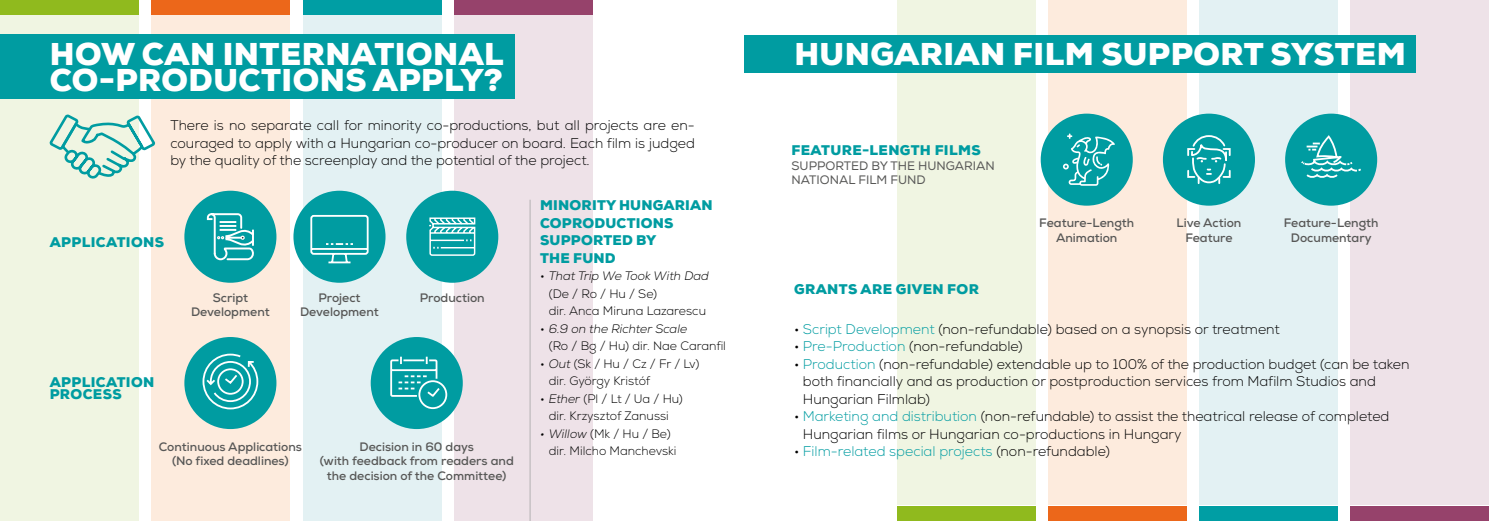
<style>
.page{position:relative;width:1489px;height:521px;background:#fff}
.page>*{position:absolute;margin:0;border:0;box-sizing:border-box;transform-origin:0 0}
.t1{font:900 31.5px/26.2px "Nexa";letter-spacing:.015em;color:#fff}
.t2{font:300 14px/17.5px "Nexa";color:#000}
.t3{font:900 14px/17.5px "Nexa";letter-spacing:.025em;color:#009ca1}
.t4{font:300 14px "Nexa";color:#009ca1}
.t5{font:700 12.25px/14.7px "Nexa";color:#575756;text-align:center}
.t6{font:300 12.25px/17.5px "Nexa";color:#000}
.t7{font:12.25px/14.7px "Nexa";color:#575756}
.s1{font-style:italic}
.s2{color:#009ca1}
.s3{color:#000}
</style>
<div class="page">
<div style="left:896px;top:0;width:139px;height:505px;background:#f0f5e2"></div>
<div style="left:1199px;top:0;width:139px;height:505px;background:#e3f1f3"></div>
<div style="left:1350px;top:0;width:138px;height:505px;background:#eee2e8"></div>
<div style="left:1048px;top:0;width:138px;height:505px;background:#fdebdd"></div>
<div style="left:0;top:15px;width:139px;height:506px;background:#f0f5e2"></div>
<div style="left:302px;top:15px;width:139px;height:506px;background:#e3f1f3"></div>
<div style="left:454px;top:15px;width:138px;height:506px;background:#eee2e8"></div>
<div style="left:151px;top:15px;width:139px;height:506px;background:#fdebdd"></div>
<div style="left:0;top:35px;width:515px;height:64px;background:#009ca1"></div>
<svg style="left:49px;top:114px;width:106px;height:65px"></svg>
<div style="left:184px;top:191px;width:92px;height:92px;background:#009ca1;border-radius:50%"></div>
<svg style="left:206px;top:213px;width:48px;height:48px"></svg>
<div style="left:293px;top:191px;width:92px;height:92px;background:#009ca1;border-radius:50%"></div>
<svg style="left:310px;top:214px;width:59px;height:50px"></svg>
<div style="left:406px;top:191px;width:92px;height:92px;background:#009ca1;border-radius:50%"></div>
<svg style="left:429px;top:217px;width:47px;height:39px"></svg>
<div style="left:184px;top:337px;width:92px;height:92px;background:#009ca1;border-radius:50%"></div>
<svg style="left:202px;top:353px;width:57px;height:57px"></svg>
<div style="left:371px;top:337px;width:92px;height:92px;background:#009ca1;border-radius:50%"></div>
<svg style="left:390px;top:356px;width:58px;height:54px"></svg>
<hr style="left:529px;top:200px;width:1px;height:321px;background:#b3b2b2">
<div style="left:744px;top:35px;width:671px;height:38px;background:#009ca1"></div>
<div style="left:1040px;top:114px;width:92px;height:92px;background:#009ca1;border-radius:50%"></div>
<svg style="left:1063px;top:133px;width:51px;height:53px"></svg>
<div style="left:1162px;top:114px;width:92px;height:92px;background:#009ca1;border-radius:50%"></div>
<svg style="left:1186px;top:135px;width:45px;height:167px"></svg>
<div style="left:1284px;top:114px;width:92px;height:92px;background:#009ca1;border-radius:50%"></div>
<svg style="left:1301px;top:135px;width:60px;height:43px"></svg>
<div style="left:896px;top:506px;width:139px;height:15px;background:#90ba1e"></div>
<div style="left:1199px;top:506px;width:139px;height:15px;background:#009ea4"></div>
<div style="left:1350px;top:506px;width:138px;height:15px;background:#96426b"></div>
<div style="left:1048px;top:506px;width:138px;height:15px;background:#ec671a"></div>
<div style="left:0;top:0;width:139px;height:15px;background:#90ba1e"></div>
<div style="left:302px;top:0;width:139px;height:15px;background:#009ea4"></div>
<div style="left:454px;top:0;width:138px;height:15px;background:#96426b"></div>
<div style="left:151px;top:0;width:139px;height:15px;background:#ec671a"></div>
<h1 class="t1" style="left:50px;top:41px;width:455px">HOW CAN INTERNATIONAL<br>CO-PRODUCTIONS APPLY?</h1>
<p class="t2" style="left:170px;top:117px;width:526px;text-align:justify">There is no separate call for minority co-productions, but all projects are en&shy;couraged to apply with a Hungarian co-producer on board. Each film is judged by the quality of the screenplay and the potential of the project.</p>
<p class="t3" style="left:50px;top:233px;width:116px">APPLICATIONS</p>
<p class="t3" style="left:50px;top:376px;width:106px;line-height:12.2px">APPLICATION<br>PROCESS</p>
<p class="t5" style="left:191px;top:290px;width:80px">Script<br>Development</p>
<p class="t5" style="left:300px;top:290px;width:80px">Project<br>Development</p>
<p class="t5" style="left:420px;top:290px;width:66px">Production</p>
<p class="t5" style="left:159px;top:439px;width:145px">Continuous Applications (No fixed deadlines)</p>
<p class="t5" style="left:320px;top:439px;width:196px">Decision in 60 days<br>(with feedback from readers and the decision of the Committee)</p>
<p class="t3" style="left:540px;top:197px;width:174px">MINORITY HUNGARIAN<br>COPRODUCTIONS<br>SUPPORTED BY<br>THE FUND</p>
<p class="t6" style="left:548px;top:268px;width:162px;text-indent:-9px">• <span class="s1">That Trip We Took With Dad </span>(De / Ro / Hu / Se)<br>dir. Anca Miruna Lazarescu</p>
<p class="t6" style="left:548px;top:320px;width:179px;text-indent:-9px">• <span class="s1">6.9 on the Richter Scale<br></span>(Ro / Bg / Hu) dir. Nae Caranfil</p>
<p class="t6" style="left:548px;top:355px;width:152px;text-indent:-9px">• <span class="s1">Out</span> (Sk / Hu / Cz / Fr / Lv) dir. György Kristóf</p>
<p class="t6" style="left:540px;top:390px;width:144px;text-align:center">• <span class="s1">Ether</span> (Pl / Lt / Ua / Hu) dir. Krzysztof Zanussi</p>
<p class="t6" style="left:548px;top:425px;width:129px;text-indent:-9px"><span class="s1">• Willow</span> (Mk / Hu / Be) dir. Milcho Manchevski</p>
<h1 class="t1" style="left:794px;top:41px;width:613px">HUNGARIAN FILM SUPPORT SYSTEM</h1>
<p class="t3" style="left:791px;top:141px;width:191px">FEATURE-LENGTH FILMS</p>
<p class="t7" style="left:791px;top:158px;width:205px">SUPPORTED BY THE HUNGARIAN<br>NATIONAL FILM FUND</p>
<p class="t5" style="left:1039px;top:216px;width:96px">Feature-Length<br>Animation</p>
<p class="t5" style="left:1176px;top:216px;width:66px">Live Action<br>Feature</p>
<p class="t5" style="left:1283px;top:216px;width:96px">Feature-Length<br>Documentary</p>
<p class="t3" style="left:794px;top:280px;width:186px">GRANTS ARE GIVEN FOR</p>
<p class="t2" style="left:794px;top:320px;width:487px">• <span class="s2">Script Development</span> (non-refundable) based on a synopsis or treatment</p>
<p class="t2" style="left:794px;top:338px;width:230px">• <span class="s2">Pre-Production</span> (non-refundable)</p>
<p class="t2" style="left:802px;top:355px;width:608px;text-indent:-9px">• <span class="s2">Production</span> (non-refundable) extendable up to 100% of the production budget (can be taken both financially and as production or postproduction services from Mafilm Studios and<br>Hungarian Filmlab)</p>
<p class="t2" style="left:802px;top:408px;width:588px;text-indent:-9px">• <span class="s2">Marketing and distribution</span> (non-refundable) to assist the theatrical release of completed<br>Hungarian films or Hungarian co-productions in Hungary</p>
<p class="t4" style="left:794px;top:443px;width:317px"><span class="s3">•</span> Film-related special projects <span class="s3">(non-refundable)</span></p>
</div>
